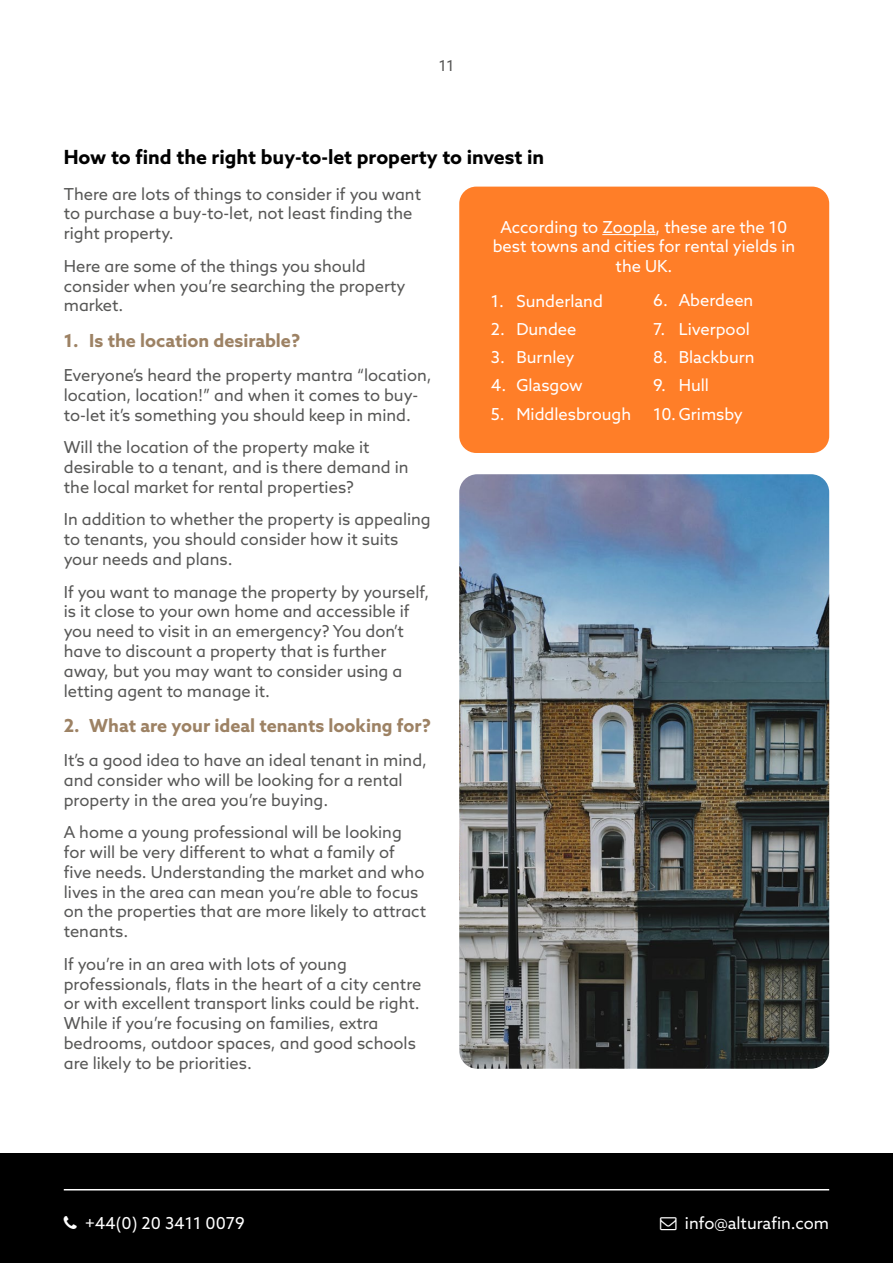
<style>
.page{position:relative;width:893px;height:1263px;background:#fff}
.page>*{position:absolute;margin:0;border:0;box-sizing:border-box;transform-origin:0 0}
.t1{font:700 19.5px "Azo Sans";color:#000}
.t2{font:700 18px "Azo Sans";color:#9d8264}
.t3{font:16.5px/19.8px "Azo Sans";color:#575756}
.t4{font:16.5px/19.8px "Azo Sans";color:#fff;text-align:center}
.t5{font:15px "Azo Sans";color:#575756}
</style>
<div class="page">
<div style="left:459px;top:187px;width:370px;height:266px;background:#ff7e28;border-radius:17px"></div>
<hr style="left:602px;top:234px;width:54px;height:1px;background:#fff">
<img style="left:459px;top:474px;width:370px;height:595px">
<div style="left:0;top:1153px;width:893px;height:110px;background:#000"></div>
<hr style="left:64px;top:1189px;width:765px;height:1px;background:#fff">
<p class="t5" style="left:439px;top:56px;width:17px">11</p>
<p class="t1" style="left:64px;top:144px;width:482px">How to find the right buy-to-let property to invest in</p>
<p class="t3" style="left:64px;top:184px;width:359px">There are lots of things to consider if you want to purchase a buy-to-let, not least finding the right property.</p>
<p class="t3" style="left:64px;top:256px;width:343px">Here are some of the things you should consider when you’re searching the property market.</p>
<p class="t4" style="left:493px;top:217px;width:304px">According to Zoopla, these are the 10 best towns and cities for rental yields in the UK.</p>
<p class="t4" style="left:491px;top:290px;width:113px">1. Sunderland</p>
<p class="t4" style="left:491px;top:319px;width:87px">2. Dundee</p>
<p class="t4" style="left:491px;top:347px;width:85px">3. Burnley</p>
<p class="t4" style="left:491px;top:375px;width:93px">4. Glasgow</p>
<p class="t4" style="left:491px;top:404px;width:142px">5. Middlesbrough</p>
<p class="t4" style="left:653px;top:290px;width:102px">6. Aberdeen</p>
<p class="t4" style="left:653px;top:319px;width:98px">7. Liverpool</p>
<p class="t4" style="left:653px;top:347px;width:103px">8. Blackburn</p>
<p class="t4" style="left:653px;top:375px;width:57px">9. Hull</p>
<p class="t4" style="left:653px;top:404px;width:91px">10. Grimsby</p>
<p class="t2" style="left:64px;top:329px;width:238px">1. Is the location desirable?</p>
<p class="t3" style="left:64px;top:365px;width:369px">Everyone’s heard the property mantra “location, location, location!” and when it comes to buy&shy;to-let it’s something you should keep in mind.</p>
<p class="t3" style="left:64px;top:437px;width:346px">Will the location of the property make it desirable to a tenant, and is there demand in the local market for rental properties?</p>
<p class="t3" style="left:64px;top:509px;width:368px">In addition to whether the property is appealing to tenants, you should consider how it suits your needs and plans.</p>
<p class="t3" style="left:64px;top:582px;width:367px">If you want to manage the property by yourself, is it close to your own home and accessible if you need to visit in an emergency? You don’t have to discount a property that is further away, but you may want to consider using a letting agent to manage it.</p>
<p class="t2" style="left:64px;top:713px;width:369px">2. What are your ideal tenants looking for?</p>
<p class="t3" style="left:64px;top:750px;width:365px">It’s a good idea to have an ideal tenant in mind, and consider who will be looking for a rental property in the area you’re buying.</p>
<p class="t3" style="left:64px;top:822px;width:364px">A home a young professional will be looking for will be very different to what a family of five needs. Understanding the market and who lives in the area can mean you’re able to focus on the properties that are more likely to attract tenants.</p>
<p class="t3" style="left:64px;top:954px;width:359px">If you’re in an area with lots of young professionals, flats in the heart of a city centre or with excellent transport links could be right.<br>While if you’re focusing on families, extra bedrooms, outdoor spaces, and good schools are likely to be priorities.</p>
<p class="t4" style="left:85px;top:1213px;width:161px">+44(0) 20 3411 0079</p>
<p class="t4" style="left:685px;top:1213px;width:146px">info@alturafin.com</p>
</div>
